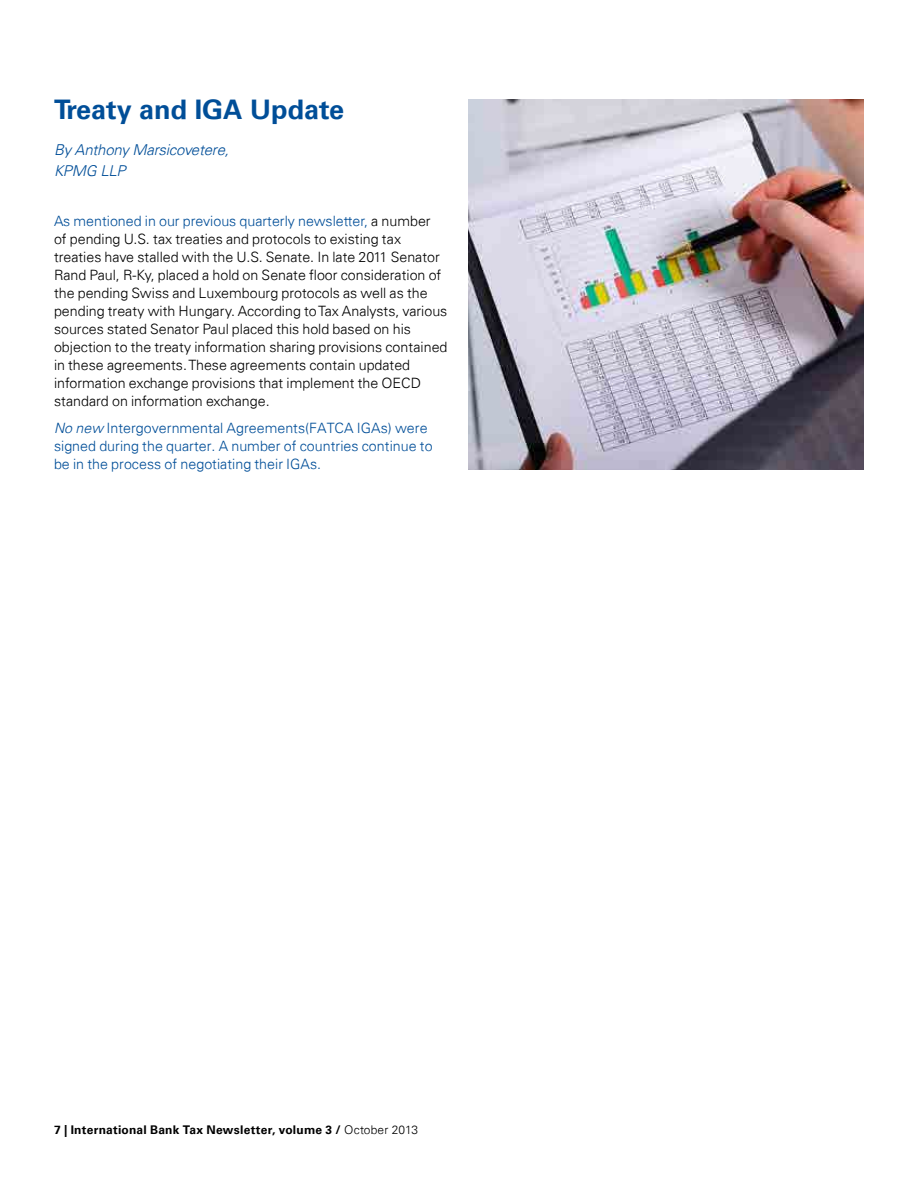
<style>
.page{position:relative;width:918px;height:1188px;background:#fff}
.page>*{position:absolute;margin:0;border:0;box-sizing:border-box;transform-origin:0 0}
.t1{font:700 27px "Univers 65";color:#004e98}
.t2{font:italic 300 15px/21px "Univers 45";letter-spacing:-.015em;color:#004e98}
.t3{font:300 14.25px/18px "Univers 45";color:#000}
.t4{font:300 14.25px/18px "Univers 45";color:#004e98}
.t5{font:700 12px "Univers 65";letter-spacing:.02em;color:#000}
.s1{color:#004e98}
.s2{font-style:italic}
.s3{font-family:"Univers 45";font-weight:300}
</style>
<div class="page">
<img style="left:468px;top:99px;width:396px;height:370px">
<h1 class="t1" style="left:54px;top:93px;width:292px">Treaty and IGA Update</h1>
<p class="t2" style="left:54px;top:139px;width:177px">By Anthony Marsicovetere,<br>KPMG LLP</p>
<p class="t3" style="left:54px;top:212px;width:395px"><span class="s1">As mentioned in our previous quarterly newsletter,</span> a number<br>of pending U.S. tax treaties and protocols to existing tax treaties have stalled with the U.S. Senate. In late 2011 Senator Rand Paul, R-Ky, placed a hold on Senate floor consideration of the pending Swiss and Luxembourg protocols as well as the pending treaty with Hungary. According to Tax Analysts, various sources stated Senator Paul placed this hold based on his objection to the treaty information sharing provisions contained in these agreements. These agreements contain updated information exchange provisions that implement the OECD standard on information exchange.</p>
<p class="t4" style="left:54px;top:419px;width:380px"><span class="s2">No new</span> Intergovernmental Agreements(FATCA IGAs) were signed during the quarter. A number of countries continue to be in the process of negotiating their IGAs.</p>
<p class="t5" style="left:54px;top:1123px;width:366px">7 | International Bank Tax Newsletter, volume 3 / <span class="s3">October 2013</span></p>
</div>
